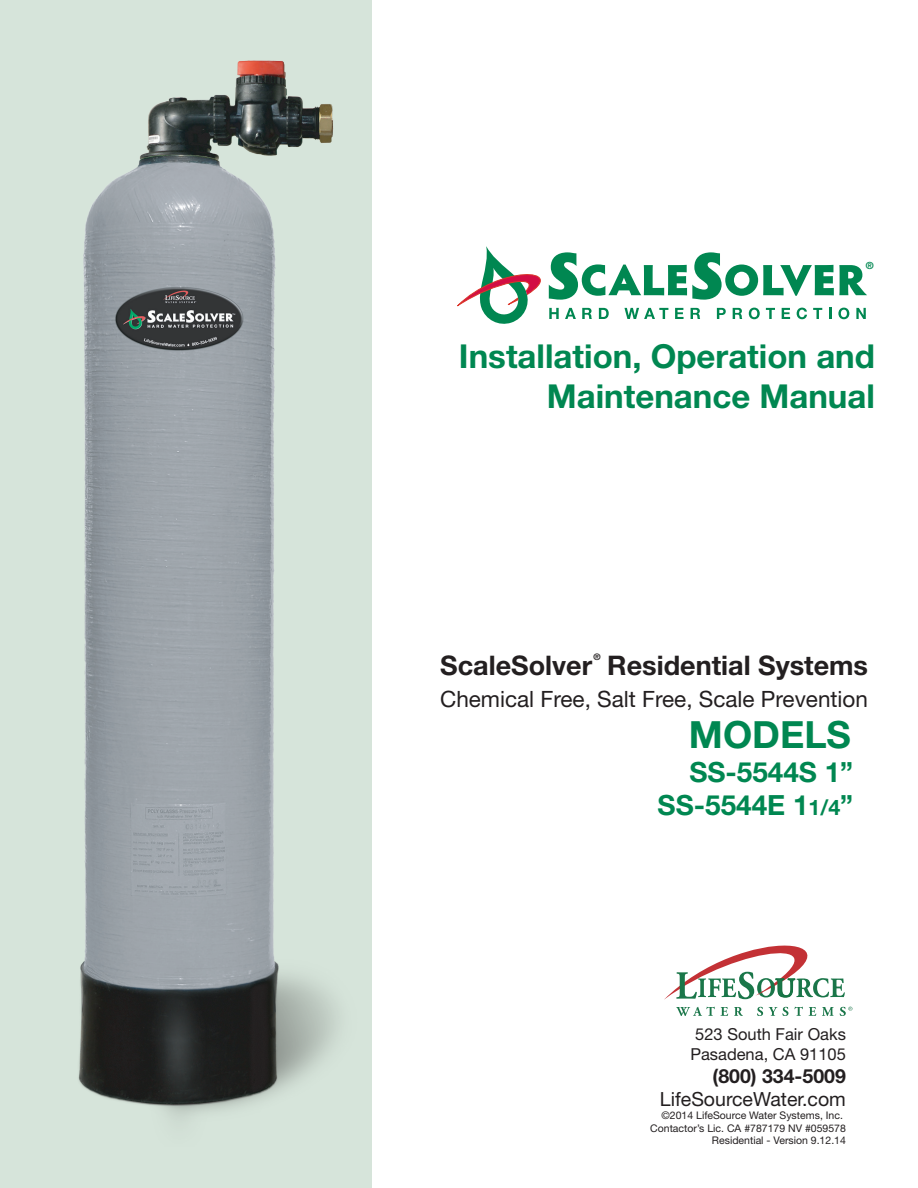
<style>
.page{position:relative;width:918px;height:1188px;background:#fff}
.page>*{position:absolute;margin:0;border:0;box-sizing:border-box;transform-origin:0 0}
.t1{font:700 37.5px "Helvetica Neue LT Std";color:#008751}
.t2{font:700 33px/39.6px "Helvetica Neue LT Std";color:#008751;text-align:right}
.t3{font:700 27.9px/33.5px "Helvetica Neue LT Std";color:#008751;text-align:right}
.t4{font:700 27px "Helvetica Neue LT Std";color:#231f20}
.t5{font:22.5px "Helvetica Neue LT Std";color:#231f20}
.t6{font:19.5px "Helvetica Neue LT Std";color:#231f20}
.t7{font:700 19.5px "Helvetica Neue LT Std";color:#231f20}
.t8{font:16.5px/19.8px "Helvetica Neue LT Std";color:#231f20}
.t9{font:10.5px/12.6px "Helvetica Neue LT Std";color:#231f20;text-align:right}
.t10{font:700 9.9px "Helvetica Neue LT Std";color:#008751}
.t11{font:700 9px "Helvetica Neue LT Std";color:#231f20}
.s1{font-size:21.45px}
</style>
<div class="page">
<div style="left:0;top:0;width:372px;height:1188px;background:#d6e4da"></div>
<img style="left:78px;top:60px;width:261px;height:1060px">
<svg style="left:664px;top:945px;width:189px;height:71px"></svg>
<svg style="left:457px;top:246px;width:410px;height:78px"></svg>
<p class="t10" style="left:866px;top:260px;width:9px">®</p>
<h2 class="t2" style="left:459px;top:336px;width:418px">Installation, Operation and<br>Maintenance Manual</h2>
<p class="t11" style="left:594px;top:651px;width:9px">®</p>
<h3 class="t4" style="left:440px;top:648px;width:429px">ScaleSolver Residential Systems</h3>
<h3 class="t5" style="left:440px;top:686px;width:429px">Chemical Free, Salt Free, Scale Prevention</h3>
<h1 class="t1" style="left:689px;top:712px;width:163px">MODELS</h1>
<h3 class="t3" style="left:658px;top:754px;width:197px">SS-5544S 1”<br>SS-5544E 1<span class="s1">1/4</span>”</h3>
<h3 class="t8" style="left:690px;top:1024px;width:157px">523 South Fair Oaks<br>Pasadena, CA 91105</h3>
<h3 class="t7" style="left:713px;top:1064px;width:135px">(800) 334-5009</h3>
<h3 class="t6" style="left:660px;top:1088px;width:188px">LifeSourceWater.com</h3>
<p class="t9" style="left:650px;top:1109px;width:197px">©2014 LifeSource Water Systems, Inc.<br>Contactor’s Lic. CA #787179 NV #059578<br>Residential - Version 9.12.14</p>
</div>
